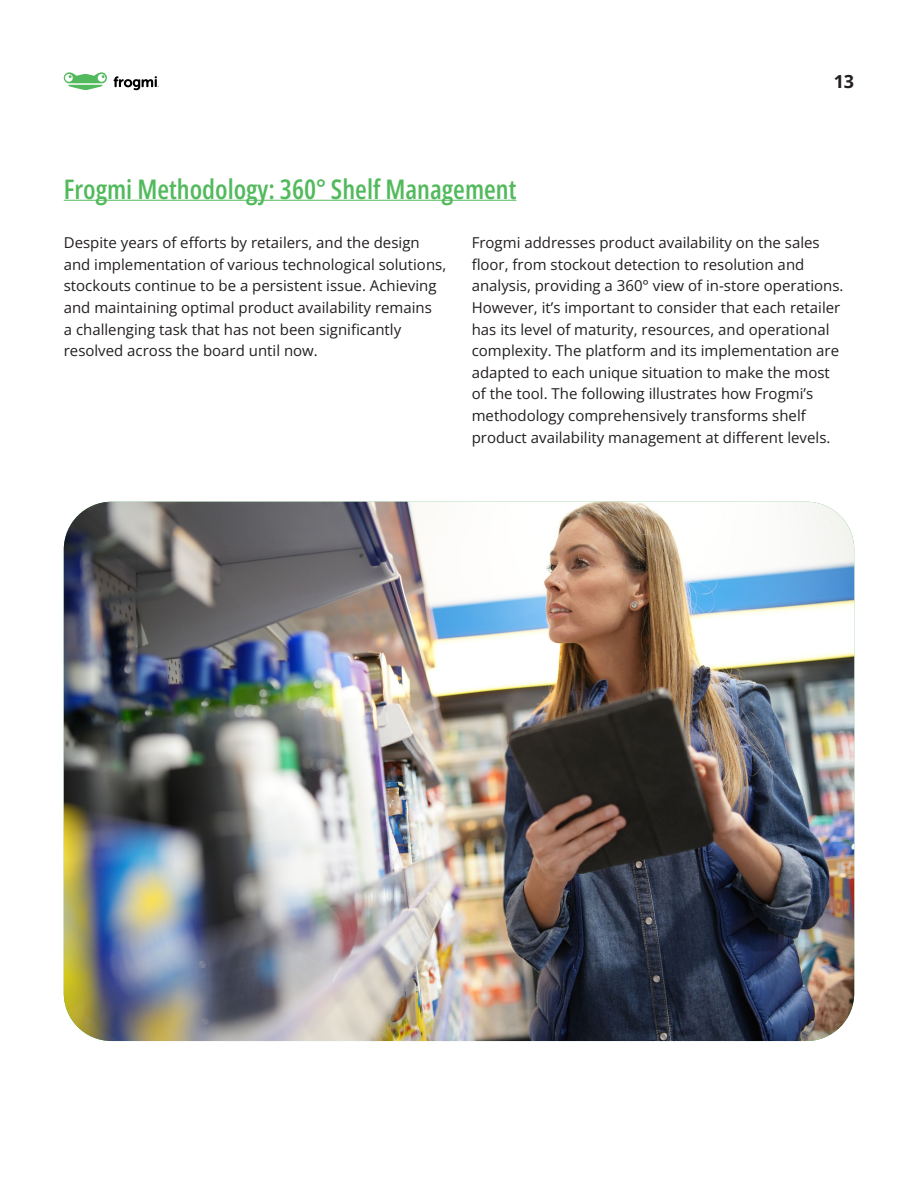
<style>
.page{position:relative;width:918px;height:1188px;background:#fff}
.page>*{position:absolute;margin:0;border:0;box-sizing:border-box;transform-origin:0 0}
.t1{font:600 27px "Open Sans Condensed";color:#52ba5c}
.t2{font:700 18px "Open Sans";color:#231f20}
.t3{font:15px/21.6px "Open Sans";color:#231f20}
</style>
<div class="page">
<svg style="left:63px;top:72px;width:44px;height:18px"></svg>
<svg style="left:114px;top:76px;width:45px;height:14px"></svg>
<hr style="left:64px;top:200px;width:453px;height:1px;background:#52ba5c">
<img style="left:64px;top:502px;width:790px;height:539px">
<p class="t2" style="left:834px;top:69px;width:22px">13</p>
<p class="t1" style="left:64px;top:170px;width:454px">Frogmi Methodology: 360° Shelf Management</p>
<p class="t3" style="left:64px;top:232px;width:384px">Despite years of efforts by retailers, and the design and implementation of various technological solutions, stockouts continue to be a persistent issue. Achieving and maintaining optimal product availability remains<br>a challenging task that has not been significantly resolved across the board until now.</p>
<p class="t3" style="left:472px;top:232px;width:373px">Frogmi addresses product availability on the sales floor, from stockout detection to resolution and analysis, providing a 360° view of in-store operations.<br>However, it’s important to consider that each retailer has its level of maturity, resources, and operational complexity. The platform and its implementation are adapted to each unique situation to make the most of the tool. The following illustrates how Frogmi’s methodology comprehensively transforms shelf product availability management at different levels.</p>
</div>
